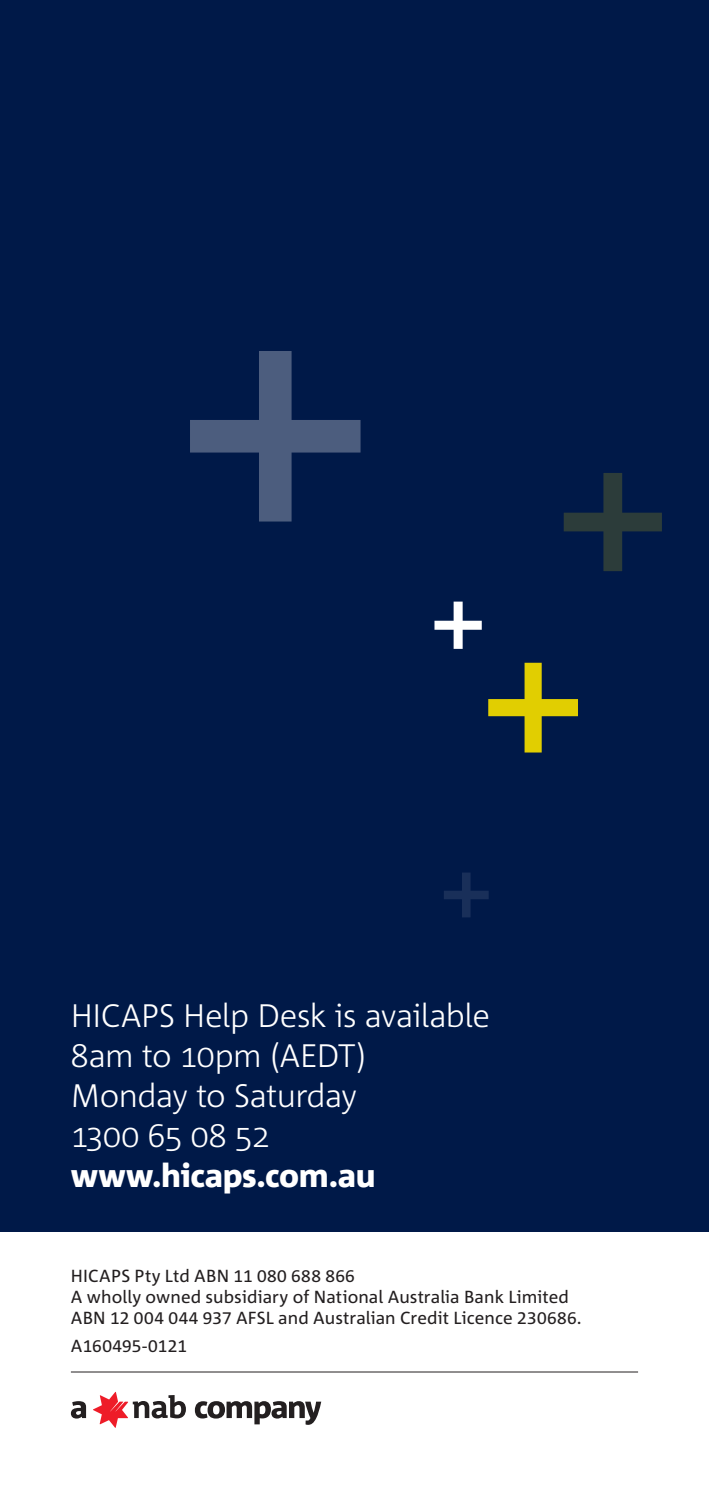
<style>
.page{position:relative;width:709px;height:1489px;background:#fff}
.page>*{position:absolute;margin:0;border:0;box-sizing:border-box;transform-origin:0 0}
.t1{font:300 32.5px/40px "Corpid";letter-spacing:-.02em;color:#fff}
.t2{font:800 32.5px "Corpid";letter-spacing:-.015em;color:#fff}
.t3{font:17.5px/21.2px "Corpid C1";letter-spacing:.01em;color:#231f20}
</style>
<div class="page">
<svg style="left:93px;top:1391px;width:93px;height:36px"></svg>
<svg style="left:195px;top:1401px;width:126px;height:23px"></svg>
<svg style="left:71px;top:1401px;width:15px;height:17px"></svg>
<hr style="left:71px;top:1371px;width:567px;height:1px;background:#231f20">
<div style="left:0;top:0;width:709px;height:1231px;background:#001948"></div>
<svg style="left:488px;top:662px;width:90px;height:90px"></svg>
<svg style="left:444px;top:872px;width:44px;height:45px"></svg>
<svg style="left:434px;top:601px;width:48px;height:48px"></svg>
<svg style="left:190px;top:351px;width:170px;height:170px"></svg>
<svg style="left:563px;top:473px;width:99px;height:98px"></svg>
<h1 class="t1" style="left:71px;top:995px;width:421px">HICAPS Help Desk is available<br>8am to 10pm (AEDT)<br>Monday to Saturday<br>1300 65 08 52</h1>
<h1 class="t2" style="left:71px;top:1157px;width:306px">www.hicaps.com.au</h1>
<p class="t3" style="left:71px;top:1264px;width:512px">HICAPS Pty Ltd ABN 11 080 688 866<br>A wholly owned subsidiary of National Australia Bank Limited<br>ABN 12 004 044 937 AFSL and Australian Credit Licence 230686.</p>
<p class="t3" style="left:71px;top:1335px;width:118px">A160495-0121</p>
</div>
